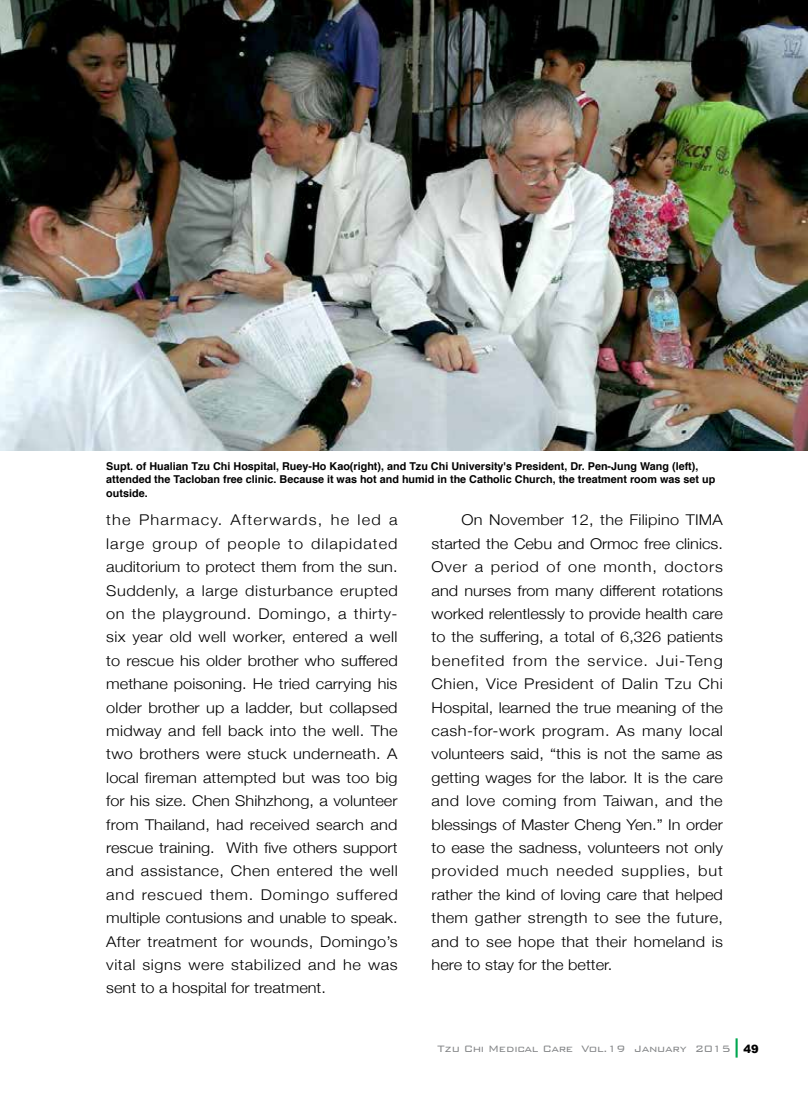
<style>
.page{position:relative;width:808px;height:1106px;background:#fff}
.page>*{position:absolute;margin:0;border:0;box-sizing:border-box;transform-origin:0 0}
.t1{font:300 14.85px/23.4px "Helvetica Neue";letter-spacing:.015em;color:#000;text-align:justify;scale:1.1 1}
.t2{font:300 12.3px "Bank Gothic BT";letter-spacing:-.03em;color:#828486}
.t3{font:700 10.8px/13.5px "Helvetica";color:#000}
</style>
<div class="page">
<img style="left:0;top:0;width:808px;height:451px">
<hr style="left:735px;top:1038px;width:3px;height:19px;background:#00a650">
<p class="t3" style="left:106px;top:459px;width:610px">Supt. of Hualian Tzu Chi Hospital, Ruey-Ho Kao(right), and Tzu Chi University's President, Dr. Pen-Jung Wang (left), attended the Tacloban free clinic. Because it was hot and humid in the Catholic Church, the treatment room was set up outside.</p>
<p class="t1" style="left:106px;top:507px;width:266px">the Pharmacy. Afterwards, he led a large group of people to dilapidated auditorium to protect them from the sun.<br>Suddenly, a large disturbance erupted on the playground. Domingo, a thirty&shy;six year old well worker, entered a well to rescue his older brother who suffered methane poisoning. He tried carrying his older brother up a ladder, but collapsed midway and fell back into the well. The two brothers were stuck underneath. A local fireman attempted but was too big for his size. Chen Shihzhong, a volunteer from Thailand, had received search and rescue training. With five others support and assistance, Chen entered the well and rescued them. Domingo suffered multiple contusions and unable to speak.<br>After treatment for wounds, Domingo’s vital signs were stabilized and he was sent to a hospital for treatment.</p>
<p class="t1" style="left:432px;top:507px;width:266px;text-indent:30px">On November 12, the Filipino TIMA started the Cebu and Ormoc free clinics.<br>Over a period of one month, doctors and nurses from many different rotations worked relentlessly to provide health care to the suffering, a total of 6,326 patients benefited from the service. Jui-Teng Chien, Vice President of Dalin Tzu Chi Hospital, learned the true meaning of the cash-for-work program. As many local volunteers said, “this is not the same as getting wages for the labor. It is the care and love coming from Taiwan, and the blessings of Master Cheng Yen.” In order to ease the sadness, volunteers not only provided much needed supplies, but rather the kind of loving care that helped them gather strength to see the future, and to see hope that their homeland is here to stay for the better.</p>
<p class="t2" style="left:438px;top:1041px;width:323px">Tzu Chi Medical Care Vol.19 January 2015 <sub>49</sub></p>
</div>
